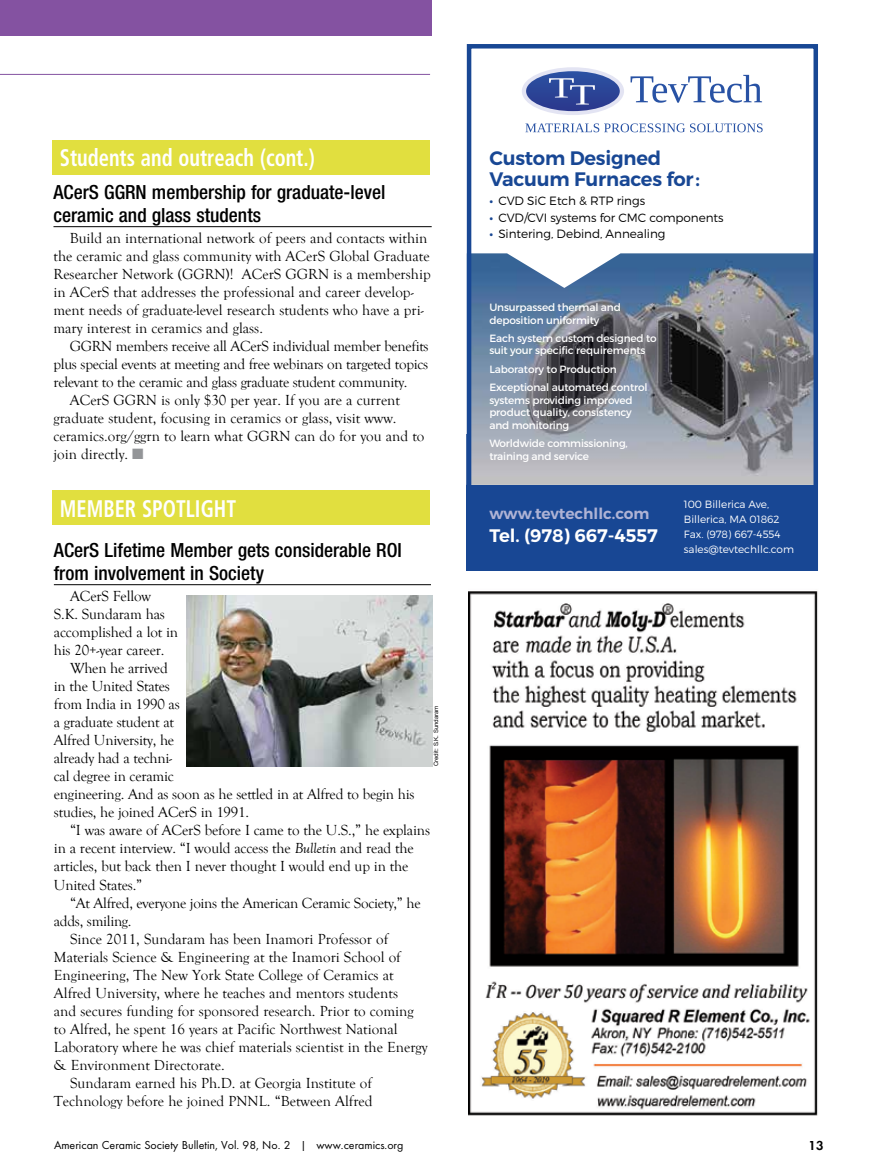
<style>
.page{position:relative;width:878px;height:1175px;background:#fff}
.page>*{position:absolute;margin:0;border:0;box-sizing:border-box;transform-origin:0 0}
.t1{font:700 condensed 24px "Frutiger";color:#fff;scale:.85 1}
.t2{font:500 condensed 19.5px/23.4px "Helvetica Neue";color:#000}
.t3{font:600 19.5px/21px "Montserrat";letter-spacing:-.01em;color:#184794}
.t4{font:600 18.15px "Montserrat";color:#fff}
.t5{font:600 15.3px "Montserrat";color:#afb3d5}
.t6{font:15px/18px "Goudy Old Style T";color:#000}
.t7{font:15px "Goudy Old Style T";letter-spacing:-.02em;color:#000}
.t8{font:600 13.5px "Futura T";color:#000}
.t9{font:300 12px "Montserrat";letter-spacing:-.005em;color:#000}
.t10{font:12px "Futura T";color:#000}
.t11{font:10.5px/12.8px "Montserrat";letter-spacing:-.015em;color:#fff}
.t12{font:300 10.5px/15px "Montserrat";color:#fff}
.t13{font:6px "Helvetica Neue";color:#000}
.s1{color:#939598}
.s2{font-style:italic}
.s3{font-weight:600;color:#184794}
</style>
<div class="page">
<div style="left:0;top:0;width:431px;height:36px;background:#8452a1"></div>
<hr style="left:0;top:74px;width:430px;height:1px;background:#8452a1">
<div style="left:52px;top:490px;width:377px;height:35px;background:#e1df3f"></div>
<hr style="left:54px;top:584px;width:377px;height:1px;background:#000">
<hr style="left:53px;top:226px;width:378px;height:1px;background:#000">
<div style="left:52px;top:140px;width:377px;height:34px;background:#e1df3f"></div>
<img style="left:187px;top:595px;width:245px;height:171px">
<div style="left:467px;top:434px;width:351px;height:137px;background:#184794"></div>
<img style="left:472px;top:253px;width:341px;height:232px">
<div style="left:467px;top:44px;width:351px;height:527px;border:4px solid #184794"></div>
<div style="left:522px;top:67px;width:102px;height:48px;background:#e3e4f3;border-radius:50%"></div>
<svg style="left:630px;top:75px;width:132px;height:28px"></svg>
<svg style="left:526px;top:71px;width:93px;height:40px"></svg>
<svg style="left:525px;top:123px;width:237px;height:9px"></svg>
<img style="left:469px;top:591px;width:349px;height:524px">
<h1 class="t1" style="left:60px;top:143px;width:301px">Students and outreach (cont.)</h1>
<h2 class="t2" style="left:53px;top:180px;width:333px">ACerS GGRN membership for graduate-level ceramic and glass students</h2>
<p class="t6" style="left:53px;top:230px;width:378px;text-indent:16px">Build an international network of peers and contacts within the ceramic and glass community with ACerS Global Graduate Researcher Network (GGRN)! ACerS GGRN is a membership in ACerS that addresses the professional and career develop&shy;ment needs of graduate-level research students who have a pri&shy;mary interest in ceramics and glass.</p>
<p class="t7" style="left:70px;top:338px;width:360px">GGRN members receive all ACerS individual member benefits</p>
<p class="t7" style="left:53px;top:356px;width:376px">plus special events at meeting and free webinars on targeted topics</p>
<p class="t7" style="left:53px;top:374px;width:355px">relevant to the ceramic and glass graduate student community.</p>
<p class="t6" style="left:70px;top:392px;width:332px">ACerS GGRN is only $30 per year. If you are a current</p>
<p class="t6" style="left:53px;top:410px;width:344px">graduate student, focusing in ceramics or glass, visit www.</p>
<p class="t6" style="left:53px;top:428px;width:372px">ceramics.org/ggrn to learn what GGRN can do for you and to</p>
<p class="t6" style="left:53px;top:446px;width:92px">join directly. <span class="s1">■</span></p>
<h1 class="t1" style="left:60px;top:494px;width:209px">MEMBER SPOTLIGHT</h1>
<h2 class="t2" style="left:54px;top:538px;width:349px">ACerS Lifetime Member gets considerable ROI from involvement in Society</h2>
<p class="t6" style="left:70px;top:588px;width:82px">ACerS Fellow</p>
<p class="t6" style="left:54px;top:606px;width:113px">S.K. Sundaram has</p>
<p class="t6" style="left:54px;top:624px;width:126px">accomplished a lot in</p>
<p class="t6" style="left:54px;top:642px;width:112px">his 20+-year career.</p>
<p class="t6" style="left:70px;top:660px;width:99px">When he arrived</p>
<p class="t6" style="left:54px;top:678px;width:117px">in the United States</p>
<p class="t6" style="left:54px;top:696px;width:127px">from India in 1990 as</p>
<p class="t6" style="left:54px;top:714px;width:122px">a graduate student at</p>
<p class="t6" style="left:54px;top:732px;width:122px">Alfred University, he</p>
<p class="t6" style="left:54px;top:750px;width:120px">already had a techni-</p>
<p class="t6" style="left:54px;top:768px;width:121px">cal degree in ceramic</p>
<p class="t6" style="left:54px;top:786px;width:362px">engineering. And as soon as he settled in at Alfred to begin his</p>
<p class="t6" style="left:54px;top:804px;width:197px">studies, he joined ACerS in 1991.</p>
<p class="t6" style="left:70px;top:822px;width:361px">“I was aware of ACerS before I came to the U.S.,” he explains</p>
<p class="t6" style="left:54px;top:840px;width:361px">in a recent interview. “I would access the <span class="s2">Bulletin</span> and read the</p>
<p class="t6" style="left:54px;top:858px;width:356px">articles, but back then I never thought I would end up in the</p>
<p class="t6" style="left:54px;top:876px;width:90px">United States.”</p>
<p class="t7" style="left:70px;top:894px;width:352px">“At Alfred, everyone joins the American Ceramic Society,” he</p>
<p class="t7" style="left:54px;top:912px;width:79px">adds, smiling.</p>
<p class="t6" style="left:70px;top:930px;width:319px">Since 2011, Sundaram has been Inamori Professor of</p>
<p class="t6" style="left:54px;top:948px;width:348px">Materials Science &amp; Engineering at the Inamori School of</p>
<p class="t6" style="left:54px;top:966px;width:341px">Engineering, The New York State College of Ceramics at</p>
<p class="t6" style="left:54px;top:984px;width:346px">Alfred University, where he teaches and mentors students</p>
<p class="t6" style="left:54px;top:1002px;width:361px">and secures funding for sponsored research. Prior to coming</p>
<p class="t6" style="left:54px;top:1020px;width:345px">to Alfred, he spent 16 years at Pacific Northwest National</p>
<p class="t6" style="left:54px;top:1038px;width:375px">Laboratory where he was chief materials scientist in the Energy</p>
<p class="t6" style="left:54px;top:1056px;width:172px">&amp; Environment Directorate.</p>
<p class="t6" style="left:70px;top:1074px;width:303px">Sundaram earned his Ph.D. at Georgia Institute of</p>
<p class="t6" style="left:54px;top:1092px;width:320px">Technology before he joined PNNL. “Between Alfred</p>
<p class="t13" style="left:432px;top:766px;width:62px;rotate:-90deg">Credit: S.K. Sundaram</p>
<h2 class="t3" style="left:489px;top:148px;width:212px">Custom Designed<br>Vacuum Furnaces for:</h2>
<p class="t9" style="left:489px;top:193px;width:157px"><span class="s3">•</span> CVD SiC Etch &amp; RTP rings</p>
<p class="t9" style="left:489px;top:210px;width:236px"><span class="s3">•</span> CVD/CVI systems for CMC components</p>
<p class="t9" style="left:489px;top:226px;width:178px"><span class="s3">•</span> Sintering, Debind, Annealing</p>
<p class="t11" style="left:489px;top:301px;width:133px">Unsurpassed thermal and deposition uniformity</p>
<p class="t11" style="left:489px;top:331px;width:169px">Each system custom designed to suit your specific requirements</p>
<p class="t11" style="left:489px;top:360px;width:160px;line-height:18.1px">Laboratory to Production<br>Exceptional automated control</p>
<p class="t11" style="left:489px;top:393px;width:145px;text-align:justify">systems providing improved product quality, consistency and monitoring</p>
<p class="t11" style="left:489px;top:437px;width:140px">Worldwide commissioning, training and service</p>
<p class="t5" style="left:489px;top:504px;width:162px">www.tevtechllc.com</p>
<p class="t4" style="left:489px;top:524px;width:170px">Tel. (978) 667-4557</p>
<p class="t12" style="left:683px;top:497px;width:112px">100 Billerica Ave,<br>Billerica, MA 01862<br>Fax. (978) 667-4554 sales@tevtechllc.com</p>
<p class="t10" style="left:54px;top:1138px;width:351px">American Ceramic Society Bulletin, Vol. 98, No. 2 | www.ceramics.org</p>
<p class="t8" style="left:808px;top:1137px;width:17px">13</p>
</div>
